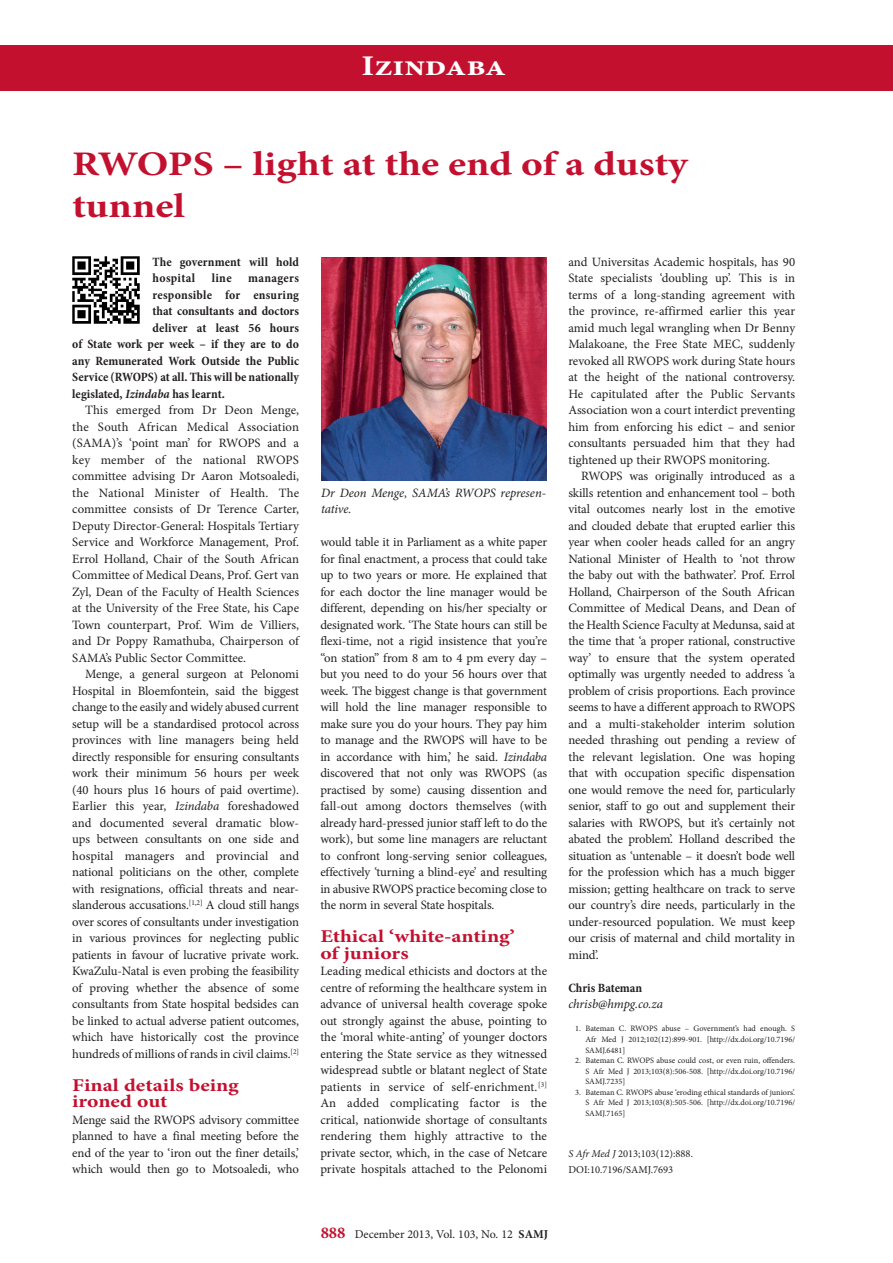
<style>
.page{position:relative;width:893px;height:1263px;background:#fff}
.page>*{position:absolute;margin:0;border:0;box-sizing:border-box;transform-origin:0 0}
.A_HEAD{font:700 34.5px/41.4px "Minion Pro";letter-spacing:-.005em;color:#c3102f;scale:1.2 1}
.t1{font:700 28.5px "Minion Pro";color:#fff;scale:1.2 1}
.B_HEAD{font:700 18px/16.5px "Minion Pro";color:#c3102f;scale:1.2 1}
.BODY_TEXT_INDENT{font:12.75px/16.5px "Minion Pro";letter-spacing:-.01em;color:#231f20;text-align:justify}
.BODY_TEXT_1ST_PARAGR{font:12.75px/16.5px "Minion Pro";letter-spacing:-.005em;color:#231f20;text-align:justify}
.BODY_TEXT_1ST_PARAGR-2{font:700 condensed 12.75px/16.5px "Minion Pro";letter-spacing:.005em;color:#231f20}
.BODY_TEXT_INDENT-2{font:italic 12.75px/16.5px "Minion Pro";letter-spacing:-.01em;color:#231f20}
.AUTHOR_NAME{font:italic 12.75px "Minion Pro";letter-spacing:-.005em;color:#231f20}
.AUTHOR_NAME-2{font:700 condensed 12.75px "Minion Pro";color:#231f20}
.BODY_TEXT_1ST_PARAGR-3{font:700 condensed 12.75px "Minion Pro";letter-spacing:.03em;color:#231f20}
.t2{font:12px "Minion Pro";color:#231f20}
.S_AFR_MED{font:10.5px/16.5px "Minion Pro";color:#231f20}
.t3{font:8.25px/10.5px "Minion Pro";color:#231f20;text-align:justify}
.s1{font-style:italic}
.s2{font-weight:700;font-size:16.5px;color:#c3102f}
.s3{font-weight:700}
</style>
<div class="page">
<div style="left:0;top:45px;width:893px;height:45px;background:#c3102f"></div>
<img style="left:72px;top:256px;width:67px;height:68px">
<img style="left:321px;top:257px;width:225px;height:223px">
<h2 class="t1" style="left:361px;top:46px;width:122px">Izindaba</h2>
<h1 class="A_HEAD" style="left:72px;top:143px;width:514px">RWOPS – light at the end of a dusty tunnel</h1>
<p class="BODY_TEXT_1ST_PARAGR-2" style="left:153px;top:253px;width:148px">The government will hold hospital</p>
<p class="BODY_TEXT_1ST_PARAGR-2" style="left:212px;top:270px;width:21px">line</p>
<p class="BODY_TEXT_1ST_PARAGR-3" style="left:248px;top:269px;width:52px">managers</p>
<p class="BODY_TEXT_1ST_PARAGR-2" style="left:153px;top:286px;width:148px">responsible for ensuring</p>
<p class="BODY_TEXT_1ST_PARAGR-2" style="left:153px;top:303px;width:148px">that consultants and doctors</p>
<p class="BODY_TEXT_1ST_PARAGR-2" style="left:153px;top:319px;width:148px">deliver at least 56 hours</p>
<p class="BODY_TEXT_1ST_PARAGR-2" style="left:72px;top:336px;width:228px">of State work per week – if they are to do</p>
<p class="BODY_TEXT_1ST_PARAGR-2" style="left:72px;top:352px;width:228px">any Remunerated Work Outside the Public</p>
<p class="BODY_TEXT_1ST_PARAGR-2" style="left:72px;top:369px;width:228px">Service (RWOPS) at all. This will be nationally</p>
<p class="BODY_TEXT_1ST_PARAGR-2" style="left:72px;top:385px;width:154px">legislated, <span class="s1">Izindaba</span> has learnt.</p>
<p class="BODY_TEXT_INDENT" style="left:72px;top:402px;width:228px;text-indent:13px">This emerged from Dr Deon Menge, the South African Medical Association (SAMA)’s ‘point man’ for RWOPS and a key member of the national RWOPS committee advising Dr Aaron Motsoaledi, the National Minister of Health. The committee consists of Dr Terence Carter, Deputy Director-General: Hospitals Tertiary Service and Workforce Management, Prof.<br>Errol Holland, Chair of the South African Committee of Medical Deans, Prof. Gert van Zyl, Dean of the Faculty of Health Sciences at the University of the Free State, his Cape Town counterpart, Prof. Wim de Villiers, and Dr Poppy Ramathuba, Chairperson of SAMA’s Public Sector Committee.</p>
<p class="BODY_TEXT_INDENT" style="left:72px;top:666px;width:228px;text-indent:13px">Menge, a general surgeon at Pelonomi Hospital in Bloemfontein, said the biggest change to the easily and widely abused current setup will be a standardised protocol across provinces with line managers being held directly responsible for ensuring consultants work their minimum 56 hours per week (40 hours plus 16 hours of paid overtime).<br>Earlier this year, <span class="s1">Izindaba</span> foreshadowed and documented several dramatic blow&shy;ups between consultants on one side and hospital managers and provincial and national politicians on the other, complete with resignations, official threats and near&shy;slanderous accusations.<sup>[1,2]</sup> A cloud still hangs over scores of consultants under investigation in various provinces for neglecting public patients in favour of lucrative private work.<br>KwaZulu-Natal is even probing the feasibility of proving whether the absence of some consultants from State hospital bedsides can be linked to actual adverse patient outcomes, which have historically cost the province hundreds of millions of rands in civil claims.<sup>[2]</sup></p>
<h2 class="B_HEAD" style="left:72px;top:1076px;width:140px">Final details being ironed out</h2>
<p class="BODY_TEXT_1ST_PARAGR" style="left:72px;top:1111px;width:228px">Menge said the RWOPS advisory committee planned to have a final meeting before the end of the year to ‘iron out the finer details,’ which would then go to Motsoaledi, who</p>
<p class="BODY_TEXT_INDENT-2" style="left:321px;top:484px;width:227px">Dr Deon Menge, SAMA’s RWOPS represen&shy;tative.</p>
<p class="BODY_TEXT_1ST_PARAGR" style="left:320px;top:534px;width:228px">would table it in Parliament as a white paper for final enactment, a process that could take up to two years or more. He explained that for each doctor the line manager would be different, depending on his/her specialty or designated work. ‘The State hours can still be flexi-time, not a rigid insistence that you’re “on station” from 8 am to 4 pm every day – but you need to do your 56 hours over that week. The biggest change is that government will hold the line manager responsible to make sure you do your hours. They pay him to manage and the RWOPS will have to be in accordance with him,’ he said. <span class="s1">Izindaba </span>discovered that not only was RWOPS (as practised by some) causing dissention and fall-out among doctors themselves (with already hard-pressed junior staff left to do the work), but some line managers are reluctant to confront long-serving senior colleagues, effectively ‘turning a blind-eye’ and resulting in abusive RWOPS practice becoming close to the norm in several State hospitals.</p>
<h2 class="B_HEAD" style="left:320px;top:928px;width:163px">Ethical ‘white-anting’ of juniors</h2>
<p class="BODY_TEXT_1ST_PARAGR" style="left:320px;top:963px;width:228px">Leading medical ethicists and doctors at the centre of reforming the healthcare system in advance of universal health coverage spoke out strongly against the abuse, pointing to the ‘moral white-anting’ of younger doctors entering the State service as they witnessed widespread subtle or blatant neglect of State patients in service of self-enrichment.<sup>[3] </sup>An added complicating factor is the critical, nationwide shortage of consultants rendering them highly attractive to the private sector, which, in the case of Netcare private hospitals attached to the Pelonomi</p>
<p class="BODY_TEXT_1ST_PARAGR" style="left:568px;top:253px;width:228px">and Universitas Academic hospitals, has 90<br>State specialists ‘doubling up’. This is in terms of a long-standing agreement with the province, re-affirmed earlier this year amid much legal wrangling when Dr Benny Malakoane, the Free State MEC, suddenly revoked all RWOPS work during State hours at the height of the national controversy.<br>He capitulated after the Public Servants Association won a court interdict preventing him from enforcing his edict – and senior consultants persuaded him that they had tightened up their RWOPS monitoring.</p>
<p class="BODY_TEXT_INDENT" style="left:568px;top:468px;width:228px;text-indent:13px">RWOPS was originally introduced as a skills retention and enhancement tool – both vital outcomes nearly lost in the emotive and clouded debate that erupted earlier this year when cooler heads called for an angry National Minister of Health to ‘not throw the baby out with the bathwater’. Prof. Errol Holland, Chairperson of the South African Committee of Medical Deans, and Dean of the Health Science Faculty at Medunsa, said at the time that ‘a proper rational, constructive way’ to ensure that the system operated optimally was urgently needed to address ‘a problem of crisis proportions. Each province seems to have a different approach to RWOPS and a multi-stakeholder interim solution needed thrashing out pending a review of the relevant legislation. One was hoping that with occupation specific dispensation one would remove the need for, particularly senior, staff to go out and supplement their salaries with RWOPS, but it’s certainly not abated the problem’. Holland described the situation as ‘untenable – it doesn’t bode well for the profession which has a much bigger mission; getting healthcare on track to serve our country’s dire needs, particularly in the under-resourced population. We must keep our crisis of maternal and child mortality in mind’.</p>
<p class="AUTHOR_NAME-2" style="left:568px;top:979px;width:75px">Chris Bateman</p>
<p class="AUTHOR_NAME" style="left:568px;top:995px;width:96px">chrisb@hmpg.co.za</p>
<p class="t3" style="left:585px;top:1024px;width:211px;text-indent:-10px">1. Bateman C. RWOPS abuse – Government’s had enough. S Afr Med J 2012;102(12):899-901. [http://dx.doi.org/10.7196/ SAMJ.6481]</p>
<p class="t3" style="left:585px;top:1055px;width:211px;text-indent:-10px">2. Bateman C. RWOPS abuse could cost, or even ruin, offenders.<br>S Afr Med J 2013;103(8):506-508. [http://dx.doi.org/10.7196/ SAMJ.7235]</p>
<p class="t3" style="left:585px;top:1087px;width:211px;text-indent:-10px">3. Bateman C. RWOPS abuse ‘eroding ethical standards of juniors’.<br>S Afr Med J 2013;103(8):505-506. [http://dx.doi.org/10.7196/ SAMJ.7165]</p>
<p class="S_AFR_MED" style="left:568px;top:1145px;width:126px"><span class="s1">S Afr Med J</span> 2013;103(12):888.<br>DOI:10.7196/SAMJ.7693</p>
<p class="t2" style="left:321px;top:1226px;width:229px"><span class="s2">888</span> December 2013, Vol. 103, No. 12 <span class="s3">SAMJ</span></p>
</div>
